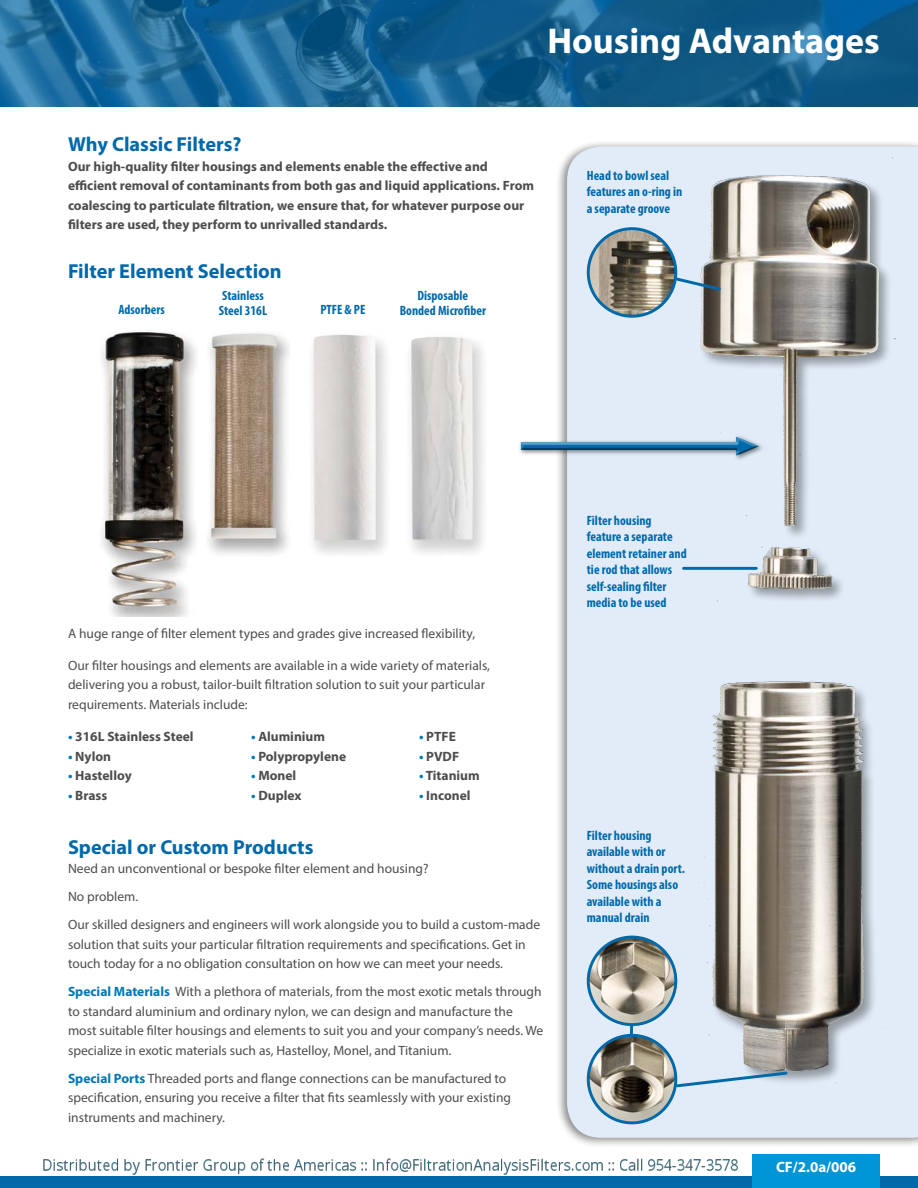
<style>
.page{position:relative;width:918px;height:1188px;background:#fff}
.page>*{position:absolute;margin:0;border:0;box-sizing:border-box;transform-origin:0 0}
.t1{font:700 36px "Myriad Pro";color:#fff}
.t2{font:700 20.25px "Myriad Pro";color:#0069aa}
.t3{font:700 15px "Myriad Pro";color:#fff}
.t4{font:13.5px/19.5px "Myriad Pro";color:#4d4d4f}
.t5{font:700 13.5px/19.5px "Myriad Pro";color:#4d4d4f}
.t6{font:700 condensed 13.5px/16.5px "Myriad Pro";color:#0069aa}
.s1{color:#0077b4}
.s2{font-weight:700;color:#0077b4}
</style>
<div class="page">
<div style="left:555px;top:140px;width:363px;height:1008px;background:#000;opacity:.45"></div>
<div style="left:567px;top:147px;width:351px;height:991px;background:#e1ecf8"></div>
<div style="left:0;top:1177px;width:918px;height:11px;background:#0069aa"></div>
<div style="left:752px;top:1155px;width:128px;height:33px;background:#0096d6"></div>
<img style="left:102px;top:332px;width:382px;height:285px">
<img style="left:0;top:0;width:918px;height:106px">
<img style="left:686px;top:147px;width:225px;height:970px">
<img style="left:588px;top:937px;width:88px;height:88px;border-radius:44px">
<div style="left:587px;top:936px;width:90px;height:90px;border:3px solid #0069aa;border-radius:50%"></div>
<img style="left:588px;top:1035px;width:88px;height:88px;border-radius:44px">
<div style="left:587px;top:1034px;width:90px;height:90px;border:3px solid #0069aa;border-radius:50%"></div>
<svg style="left:674px;top:1070px;width:115px;height:19px;background:#b3cee3"></svg>
<img style="left:588px;top:229px;width:88px;height:87px;border-radius:44px">
<div style="left:587px;top:227px;width:90px;height:91px;border:3px solid #0069aa;border-radius:50%"></div>
<svg style="left:674px;top:276px;width:49px;height:17px"></svg>
<hr style="left:684px;top:567px;width:72px;height:3px;background:#0069aa">
<div style="left:517px;top:434px;width:248px;height:28px;background:#000;opacity:.5"></div>
<div style="left:517px;top:433px;width:246px;height:24px;background:#fff;opacity:.75"></div>
<div style="left:517px;top:445px;width:246px;height:12px;background:#000;opacity:.75"></div>
<svg style="left:630px;top:1026px;width:3px;height:8px"></svg>
<img style="left:43px;top:1158px;width:695px;height:17px">
<h1 class="t1" style="left:547px;top:17px;width:334px">Housing Advantages</h1>
<h2 class="t2" style="left:68px;top:131px;width:175px">Why Classic Filters?</h2>
<p class="t5" style="left:68px;top:156px;width:468px">Our high-quality filter housings and elements enable the effective and efficient removal of contaminants from both gas and liquid applications. From coalescing to particulate filtration, we ensure that, for whatever purpose our filters are used, they perform to unrivalled standards.</p>
<h2 class="t2" style="left:68px;top:258px;width:215px">Filter Element Selection</h2>
<p class="t6" style="left:219px;top:288px;width:50px;line-height:15px">Stainless<br>Steel 316L</p>
<p class="t6" style="left:417px;top:287px;width:52px">Disposable</p>
<p class="t6" style="left:118px;top:301px;width:48px">Adsorbers</p>
<p class="t6" style="left:400px;top:302px;width:88px">Bonded Microfiber</p>
<p class="t6" style="left:320px;top:301px;width:47px">PTFE &amp; PE</p>
<p class="t6" style="left:587px;top:167px;width:97px">Head to bowl seal features an o-ring in a separate groove</p>
<p class="t6" style="left:587px;top:512px;width:102px">Filter housing feature a separate element retainer and tie rod that allows self-sealing filter media to be used</p>
<p class="t4" style="left:68px;top:623px;width:409px">A huge range of filter element types and grades give increased flexibility,</p>
<p class="t4" style="left:68px;top:655px;width:424px">Our filter housings and elements are available in a wide variety of materials, delivering you a robust, tailor-built filtration solution to suit your particular requirements. Materials include:</p>
<p class="t5" style="left:68px;top:726px;width:127px"><span class="s1">•</span> 316L Stainless Steel</p>
<p class="t5" style="left:251px;top:726px;width:76px"><span class="s1">•</span> Aluminium</p>
<p class="t5" style="left:419px;top:726px;width:38px"><span class="s1">•</span> PTFE</p>
<p class="t5" style="left:68px;top:746px;width:45px"><span class="s1">•</span> Nylon</p>
<p class="t5" style="left:251px;top:746px;width:97px"><span class="s1">•</span> Polypropylene</p>
<p class="t5" style="left:419px;top:746px;width:42px"><span class="s1">•</span> PVDF</p>
<p class="t5" style="left:68px;top:765px;width:65px"><span class="s1">•</span> Hastelloy</p>
<p class="t5" style="left:251px;top:765px;width:47px"><span class="s1">•</span> Monel</p>
<p class="t5" style="left:419px;top:765px;width:62px"><span class="s1">•</span> Titanium</p>
<p class="t5" style="left:68px;top:785px;width:41px"><span class="s1">•</span> Brass</p>
<p class="t5" style="left:251px;top:785px;width:52px"><span class="s1">•</span> Duplex</p>
<p class="t5" style="left:419px;top:785px;width:53px"><span class="s1">•</span> Inconel</p>
<h2 class="t2" style="left:68px;top:834px;width:247px">Special or Custom Products</h2>
<p class="t4" style="left:68px;top:855px;width:474px;line-height:28px">Need an unconventional or bespoke filter element and housing?<br>No problem.<br>Our skilled designers and engineers will work alongside you to build a custom-made</p>
<p class="t4" style="left:68px;top:934px;width:459px">solution that suits your particular filtration requirements and specifications. Get in touch today for a no obligation consultation on how we can meet your needs.</p>
<p class="t4" style="left:68px;top:982px;width:477px"><span class="s2">Special Materials</span> With a plethora of materials, from the most exotic metals through to standard aluminium and ordinary nylon, we can design and manufacture the most suitable filter housings and elements to suit you and your company’s needs. We specialize in exotic materials such as, Hastelloy, Monel, and Titanium.</p>
<p class="t4" style="left:68px;top:1068px;width:445px"><span class="s2">Special Ports</span> Threaded ports and flange connections can be manufactured to specification, ensuring you receive a filter that fits seamlessly with your existing instruments and machinery.</p>
<p class="t6" style="left:587px;top:827px;width:100px">Filter housing available with or without a drain port.<br>Some housings also available with a manual drain</p>
<p class="t3" style="left:776px;top:1157px;width:82px">CF/2.0a/006</p>
</div>
